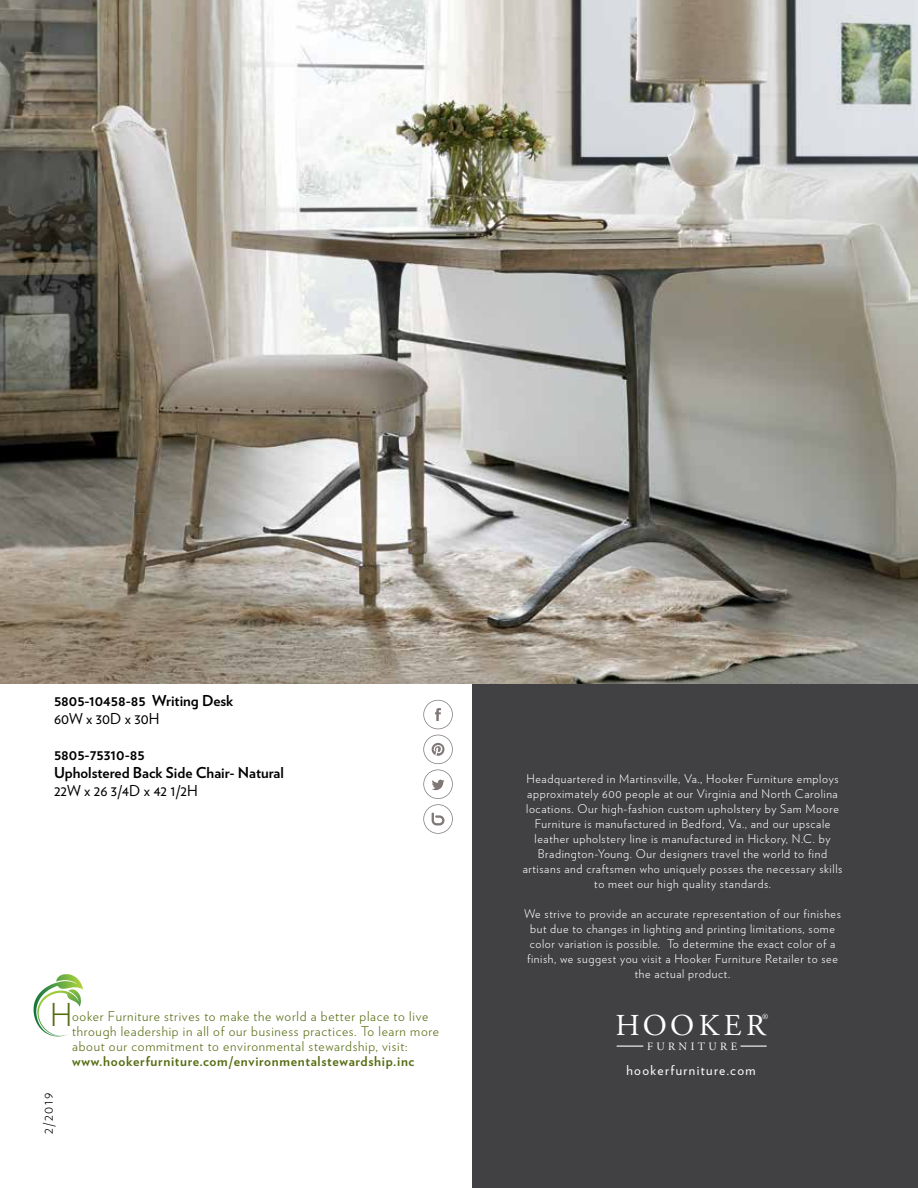
<style>
.page{position:relative;width:918px;height:1188px;background:#fff}
.page>*{position:absolute;margin:0;border:0;box-sizing:border-box;transform-origin:0 0}
.t1{font:300 31.5px "Verlag";color:#566c11}
.t2{font:30.3px "Adobe Garamond";letter-spacing:.15em;color:#fff}
.t3{font:700 15px/18px "Verlag";color:#000}
.t4{font:15px "Verlag";color:#000}
.t5{font:300 13.5px/15px "Verlag";letter-spacing:.05em;color:#566c11}
.t6{font:700 13.5px "Verlag";letter-spacing:.05em;color:#566c11}
.t7{font:13.5px "Verlag";letter-spacing:.1em;color:#fff}
.t8{font:300 13.5px "Verlag";color:#000}
.t9{font:300 12px/15px "Verlag";letter-spacing:.05em;color:#fff;text-align:center}
.t10{font:11.1px "Adobe Garamond";letter-spacing:.3em;color:#fff}
.t11{font:7.8px "Adobe Garamond";color:#fff}
</style>
<div class="page">
<div style="left:472px;top:684px;width:446px;height:504px;background:#414042"></div>
<img style="left:0;top:0;width:918px;height:684px">
<svg style="left:741px;top:1046px;width:26px;height:1px"></svg>
<svg style="left:617px;top:1046px;width:26px;height:1px"></svg>
<svg style="left:423px;top:700px;width:30px;height:29px"></svg>
<svg style="left:423px;top:735px;width:30px;height:99px"></svg>
<svg style="left:34px;top:974px;width:45px;height:62px"></svg>
<p class="t3" style="left:54px;top:691px;width:181px">5805-10458-85 Writing Desk</p>
<p class="t4" style="left:54px;top:708px;width:107px">60W x 30D x 30H</p>
<p class="t3" style="left:54px;top:745px;width:231px">5805-75310-85<br>Upholstered Back Side Chair- Natural</p>
<p class="t4" style="left:54px;top:780px;width:145px">22W x 26 3/4D x 42 1/2H</p>
<h1 class="t1" style="left:50px;top:992px;width:24px">H</h1>
<p class="t5" style="left:72px;top:1007px;width:368px">ooker Furniture strives to make the world a better place to live through leadership in all of our business practices. To learn more about our commitment to environmental stewardship, visit:</p>
<p class="t6" style="left:72px;top:1050px;width:344px">www.hookerfurniture.com/environmentalstewardship.inc</p>
<p class="t8" style="left:38px;top:1134px;width:42px;rotate:-90deg">2/2019</p>
<p class="t9" style="left:523px;top:770px;width:321px">Headquartered in Martinsville, Va., Hooker Furniture employs approximately 600 people at our Virginia and North Carolina locations. Our high-fashion custom upholstery by Sam Moore Furniture is manufactured in Bedford, Va., and our upscale leather upholstery line is manufactured in Hickory, N.C. by Bradington-Young. Our designers travel the world to find artisans and craftsmen who uniquely posses the necessary skills to meet our high quality standards.</p>
<p class="t9" style="left:524px;top:905px;width:318px">We strive to provide an accurate representation of our finishes but due to changes in lighting and printing limitations, some color variation is possible. To determine the exact color of a finish, we suggest you visit a Hooker Furniture Retailer to see the actual product.</p>
<p class="t11" style="left:762px;top:1012px;width:8px">®</p>
<h2 class="t2" style="left:615px;top:1010px;width:152px">HOOKER</h2>
<p class="t10" style="left:647px;top:1041px;width:92px">FURNITURE</p>
<p class="t7" style="left:626px;top:1060px;width:131px">hookerfurniture.com</p>
</div>
